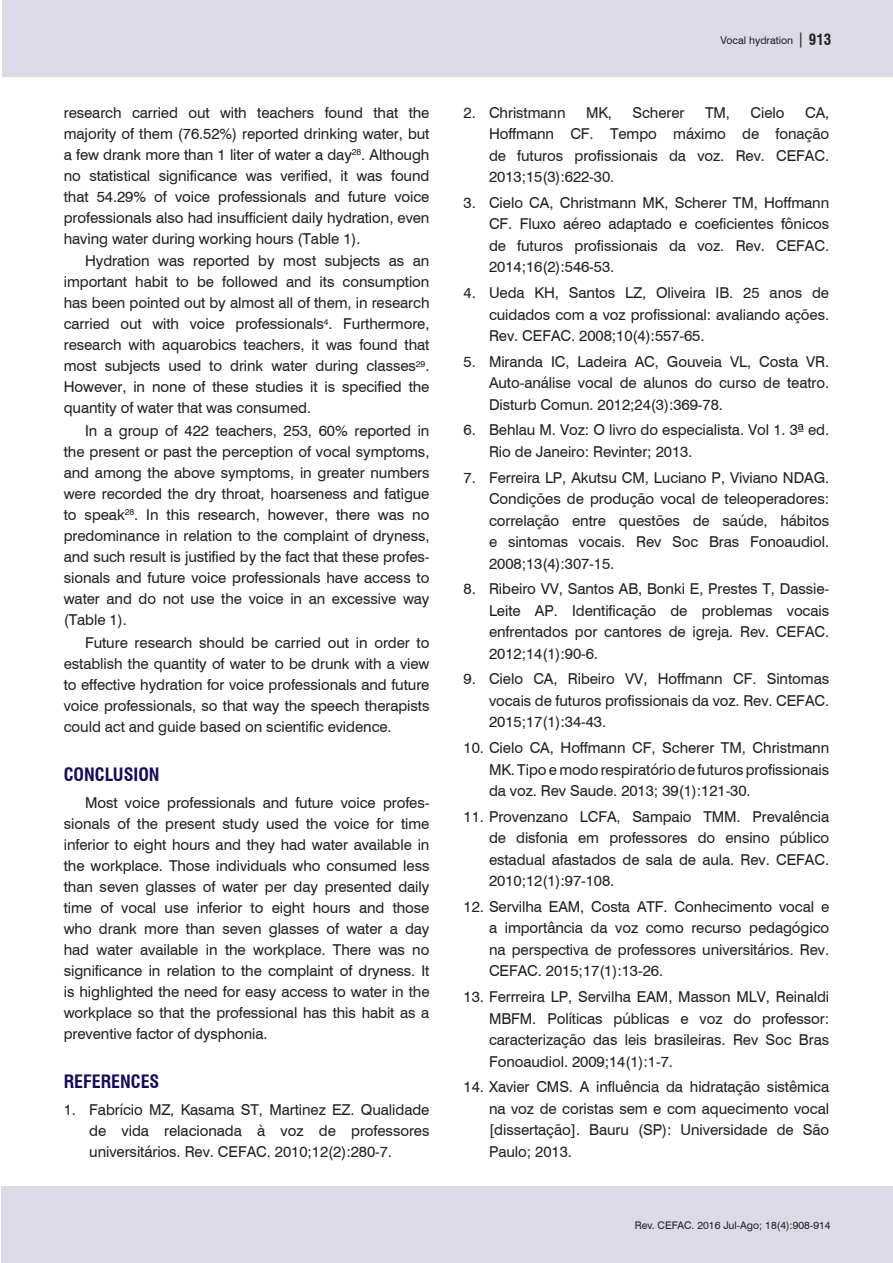
<style>
.page{position:relative;width:893px;height:1263px;background:#fff}
.page>*{position:absolute;margin:0;border:0;box-sizing:border-box;transform-origin:0 0}
.Nivel_1{font:700 condensed 18px "Swiss 721 BT";color:#18085f}
.Corpo_do_texto_INGL{font:15px/21px "Swiss 721 BT";letter-spacing:-.005em;color:#231f20;text-align:justify}
.Referencias{font:15px/21.5px "Swiss 721 BT";letter-spacing:-.005em;color:#231f20;text-align:justify}
.t1{font:10.5px "Swiss 721 BT";color:#231f20}
.s1{font-size:15px}
.s2{font-weight:700;font-stretch:condensed;font-size:15px}
</style>
<div class="page">
<div style="left:1px;top:1186px;width:892px;height:77px;background:#dcdae7"></div>
<div style="left:2px;top:0;width:891px;height:77px;background:#dcdae7"></div>
<p class="Corpo_do_texto_INGL" style="left:64px;top:101px;width:367px">research carried out with teachers found that the majority of them (76.52%) reported drinking water, but a few drank more than 1 liter of water a day<sup>28</sup>. Although no statistical significance was verified, it was found that 54.29% of voice professionals and future voice professionals also had insufficient daily hydration, even having water during working hours (Table 1).</p>
<p class="Corpo_do_texto_INGL" style="left:64px;top:250px;width:367px;text-indent:21px">Hydration was reported by most subjects as an important habit to be followed and its consumption has been pointed out by almost all of them, in research carried out with voice professionals<sup>4</sup>. Furthermore, research with aquarobics teachers, it was found that most subjects used to drink water during classes<sup>29</sup>.<br>However, in none of these studies it is specified the quantity of water that was consumed.</p>
<p class="Corpo_do_texto_INGL" style="left:64px;top:420px;width:367px;text-indent:21px">In a group of 422 teachers, 253, 60% reported in the present or past the perception of vocal symptoms, and among the above symptoms, in greater numbers were recorded the dry throat, hoarseness and fatigue to speak<sup>28</sup>. In this research, however, there was no predominance in relation to the complaint of dryness, and such result is justified by the fact that these profes&shy;sionals and future voice professionals have access to water and do not use the voice in an excessive way (Table 1).</p>
<p class="Corpo_do_texto_INGL" style="left:64px;top:631px;width:367px;text-indent:21px">Future research should be carried out in order to establish the quantity of water to be drunk with a view to effective hydration for voice professionals and future voice professionals, so that way the speech therapists could act and guide based on scientific evidence.</p>
<p class="Nivel_1" style="left:64px;top:763px;width:97px">CONCLUSION</p>
<p class="Corpo_do_texto_INGL" style="left:64px;top:791px;width:367px;text-indent:21px">Most voice professionals and future voice profes&shy;sionals of the present study used the voice for time inferior to eight hours and they had water available in the workplace. Those individuals who consumed less than seven glasses of water per day presented daily time of vocal use inferior to eight hours and those who drank more than seven glasses of water a day had water available in the workplace. There was no significance in relation to the complaint of dryness. It is highlighted the need for easy access to water in the workplace so that the professional has this habit as a preventive factor of dysphonia.</p>
<p class="Nivel_1" style="left:64px;top:1070px;width:97px">REFERENCES</p>
<p class="Referencias" style="left:89px;top:1098px;width:342px;line-height:21px;text-indent:-26px">1. Fabrício MZ, Kasama ST, Martinez EZ. Qualidade de vida relacionada à voz de professores universitários. Rev. CEFAC. 2010;12(2):280-7.</p>
<p class="t1" style="left:720px;top:33px;width:112px">Vocal hydration <span class="s1">|</span> <span class="s2">913</span></p>
<p class="Referencias" style="left:489px;top:101px;width:342px;text-indent:316px">CA, Hoffmann CF. Tempo máximo de fonação de futuros profissionais da voz. Rev. CEFAC.<br>2013;15(3):622-30.</p>
<p class="Referencias" style="left:489px;top:191px;width:342px;text-indent:-26px">3. Cielo CA, Christmann MK, Scherer TM, Hoffmann CF. Fluxo aéreo adaptado e coeficientes fônicos de futuros profissionais da voz. Rev. CEFAC.<br>2014;16(2):546-53.</p>
<p class="Referencias" style="left:489px;top:281px;width:342px;text-indent:-26px">4. Ueda KH, Santos LZ, Oliveira IB. 25 anos de cuidados com a voz profissional: avaliando ações.<br>Rev. CEFAC. 2008;10(4):557-65.</p>
<p class="Referencias" style="left:489px;top:350px;width:342px;text-indent:-26px">5. Miranda IC, Ladeira AC, Gouveia VL, Costa VR.<br>Auto-análise vocal de alunos do curso de teatro.<br>Disturb Comun. 2012;24(3):369-78.</p>
<p class="Referencias" style="left:489px;top:419px;width:342px;text-indent:-26px">6. Behlau M. Voz: O livro do especialista. Vol 1. 3ª ed.<br>Rio de Janeiro: Revinter; 2013.</p>
<p class="Referencias" style="left:489px;top:466px;width:342px;text-indent:-26px">7. Ferreira LP, Akutsu CM, Luciano P, Viviano NDAG.<br>Condições de produção vocal de teleoperadores: correlação entre questões de saúde, hábitos e sintomas vocais. Rev Soc Bras Fonoaudiol.<br>2008;13(4):307-15.</p>
<p class="Referencias" style="left:489px;top:578px;width:342px;text-indent:-26px">8. Ribeiro VV, Santos AB, Bonki E, Prestes T, Dassie-Leite AP. Identificação de problemas vocais enfrentados por cantores de igreja. Rev. CEFAC.<br>2012;14(1):90-6.</p>
<p class="Referencias" style="left:489px;top:668px;width:342px;text-indent:-26px">9. Cielo CA, Ribeiro VV, Hoffmann CF. Sintomas vocais de futuros profissionais da voz. Rev. CEFAC.<br>2015;17(1):34-43.</p>
<p class="Referencias" style="left:489px;top:736px;width:342px;text-indent:-26px">10. Cielo CA, Hoffmann CF, Scherer TM, Christmann MK. Tipo e modo respiratório de futuros profissionais da voz. Rev Saude. 2013; 39(1):121-30.</p>
<p class="Referencias" style="left:489px;top:805px;width:342px;text-indent:-26px">11. Provenzano LCFA, Sampaio TMM. Prevalência de disfonia em professores do ensino público estadual afastados de sala de aula. Rev. CEFAC.<br>2010;12(1):97-108.</p>
<p class="Referencias" style="left:489px;top:895px;width:342px;text-indent:-26px">12. Servilha EAM, Costa ATF. Conhecimento vocal e a importância da voz como recurso pedagógico na perspectiva de professores universitários. Rev.<br>CEFAC. 2015;17(1):13-26.</p>
<p class="Referencias" style="left:489px;top:985px;width:342px;text-indent:-26px">13. Ferrreira LP, Servilha EAM, Masson MLV, Reinaldi MBFM. Políticas públicas e voz do professor: caracterização das leis brasileiras. Rev Soc Bras Fonoaudiol. 2009;14(1):1-7.</p>
<p class="Referencias" style="left:489px;top:1075px;width:342px;text-indent:-26px">14. Xavier CMS. A influência da hidratação sistêmica na voz de coristas sem e com aquecimento vocal [dissertação]. Bauru (SP): Universidade de São Paulo; 2013.</p>
<p class="Referencias" style="left:463px;top:101px;width:104px">2. Christmann</p>
<p class="Referencias" style="left:586px;top:101px;width:27px">MK,</p>
<p class="Referencias" style="left:633px;top:101px;width:54px">Scherer</p>
<p class="Referencias" style="left:705px;top:101px;width:26px">TM,</p>
<p class="Referencias" style="left:750px;top:101px;width:36px">Cielo</p>
<p class="t1" style="left:635px;top:1218px;width:197px">Rev. CEFAC. 2016 Jul-Ago; 18(4):908-914</p>
</div>
